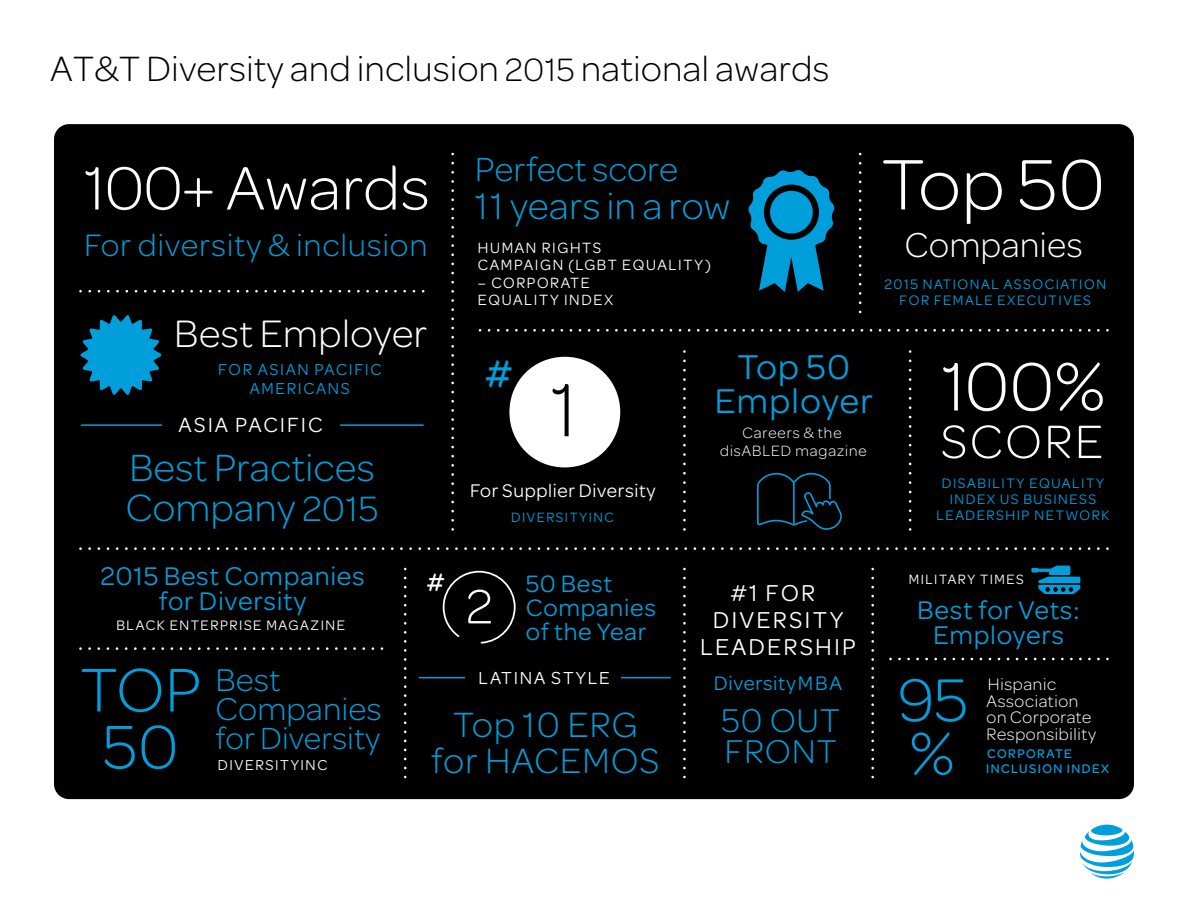
<style>
.page{position:relative;width:1188px;height:918px;background:#fff}
.page>*{position:absolute;margin:0;border:0;box-sizing:border-box;transform-origin:0 0}
.t1{font:80.25px "Omnes ATTII Light";color:#000}
.t2{font:76.05px "Omnes ATTII Light";color:#fff}
.t3{font:73.05px "Omnes ATTII Light";color:#fff}
.t4{font:65.7px/57px "Omnes ATTII Light";color:#009fdb;text-align:center}
.t5{font:65.1px "Omnes ATTII Light";letter-spacing:-.03em;color:#fff}
.t6{font:64.65px "Omnes ATTII Light";color:#009fdb}
.t7{font:51.45px "Omnes ATTII Light";color:#fff}
.t8{font:49.95px "Omnes ATTII Light";letter-spacing:.02em;color:#fff}
.t9{font:40.8px "Omnes ATTII Light";letter-spacing:-.02em;color:#fff}
.t10{font:40.8px "Omnes ATTII Medium";color:#009fdb}
.t11{font:40.5px/40px "Omnes ATTII Light";letter-spacing:-.02em;color:#009fdb}
.t12{font:39.3px "Omnes ATTII Light";letter-spacing:-.02em;color:#009fdb}
.t13{font:37.5px "Omnes ATTII Light";letter-spacing:-.02em;color:#000}
.t14{font:37.35px/35.2px "Omnes ATTII Light";color:#009fdb;text-align:center}
.t15{font:36.9px "Omnes ATTII Light";letter-spacing:-.02em;color:#fff}
.t16{font:36.75px/34.2px "Omnes ATTII";color:#009fdb;text-align:center}
.t17{font:35.7px "Omnes ATTII Light";letter-spacing:-.02em;color:#009fdb}
.t18{font:35.1px/30.5px "Omnes ATTII Light";color:#009fdb}
.t19{font:33.6px/29.1px "Omnes ATTII Light";letter-spacing:-.02em;color:#009fdb}
.t20{font:33px "Omnes ATTII Light";color:#009fdb}
.t21{font:32.7px "Omnes ATTII Light";letter-spacing:-.02em;color:#009fdb}
.t22{font:27.3px/25.7px "Omnes ATTII";color:#009fdb;text-align:center}
.t23{font:26.85px "Omnes ATTII Medium";color:#fff}
.t24{font:25.35px/24px "Omnes ATTII";color:#009fdb}
.t25{font:24.6px/27.2px "Omnes ATTII";letter-spacing:.06em;color:#fff;text-align:center}
.t26{font:21.9px "Omnes ATTII";letter-spacing:.06em;color:#fff}
.t27{font:20.85px "Omnes ATTII";color:#009fdb}
.t28{font:19.5px "Omnes ATTII";color:#fff}
.t29{font:18.6px "Omnes ATTII";letter-spacing:.06em;color:#fff}
.t30{font:17.7px/16.6px "Omnes ATTII Light";color:#fff}
.t31{font:16.95px/18.6px "Omnes ATTII";letter-spacing:.06em;color:#009fdb;text-align:center}
.t32{font:15.9px/17.5px "Omnes ATTII";letter-spacing:.06em;color:#fff}
.t33{font:15.9px/17.5px "Omnes ATTII Light";letter-spacing:.02em;color:#fff;text-align:center}
.t34{font:15.3px "Omnes ATTII";letter-spacing:.06em;color:#fff}
.t35{font:14.7px/16.2px "Omnes ATTII";letter-spacing:.06em;color:#009fdb;text-align:center}
.t36{font:14.7px "Omnes ATTII";letter-spacing:.06em;color:#fff}
.t37{font:14.4px "Omnes ATTII";letter-spacing:.06em;color:#fff}
.t38{font:14.4px "Omnes ATTII";letter-spacing:.06em;color:#009fdb}
.t39{font:13.35px/14.9px "Omnes ATTII Medium";letter-spacing:.06em;color:#009fdb}
.s1{font-size:34.5px}
.s2{font-size:37.5px}
</style>
<div class="page">
<div style="left:54px;top:124px;width:1080px;height:675px;background:#000;border-radius:15px"></div>
<svg style="left:1080px;top:825px;width:54px;height:54px"></svg>
<svg style="left:90px;top:290px;width:334px;height:3px"></svg>
<svg style="left:90px;top:547px;width:1018px;height:3px"></svg>
<svg style="left:489px;top:329px;width:619px;height:3px"></svg>
<svg style="left:404px;top:569px;width:3px;height:199px"></svg>
<svg style="left:683px;top:569px;width:3px;height:199px"></svg>
<svg style="left:871px;top:569px;width:3px;height:199px"></svg>
<svg style="left:899px;top:658px;width:209px;height:2px"></svg>
<svg style="left:90px;top:647px;width:293px;height:3px"></svg>
<svg style="left:451px;top:163px;width:3px;height:367px"></svg>
<svg style="left:859px;top:163px;width:2px;height:150px"></svg>
<svg style="left:909px;top:361px;width:2px;height:169px"></svg>
<svg style="left:683px;top:361px;width:3px;height:169px"></svg>
<hr style="left:419px;top:677px;width:252px;height:1px;background:#009fdb">
<div style="left:466px;top:655px;width:155px;height:43px;background:#000"></div>
<svg style="left:757px;top:472px;width:85px;height:58px"></svg>
<svg style="left:748px;top:170px;width:87px;height:122px"></svg>
<svg style="left:1031px;top:566px;width:49px;height:28px"></svg>
<div style="left:509px;top:357px;width:111px;height:110px;background:#fff;border-radius:50%"></div>
<svg style="left:443px;top:571px;width:73px;height:73px"></svg>
<hr style="left:81px;top:424px;width:343px;height:2px;background:#009fdb">
<div style="left:162px;top:398px;width:177px;height:51px;background:#000"></div>
<svg style="left:80px;top:315px;width:81px;height:80px"></svg>
<h3 class="t13" style="left:50px;top:44px;width:781px">AT&amp;T Diversity and inclusion <span class="s1">2015</span> national awards</h3>
<h3 class="t5" style="left:83px;top:145px;width:349px">100+ Awards</h3>
<h3 class="t20" style="left:84px;top:223px;width:346px">For diversity &amp; inclusion</h3>
<h3 class="t9" style="left:174px;top:307px;width:256px">Best Employer</h3>
<p class="t31" style="left:218px;top:359px;width:166px">FOR ASIAN PACIFIC<br>AMERICANS</p>
<h3 class="t26" style="left:178px;top:410px;width:146px">ASIA PACIFIC</h3>
<h3 class="t11" style="left:125px;top:446px;width:255px">Best Practices<br>Company <span class="s2">2015</span></h3>
<h3 class="t17" style="left:475px;top:146px;width:205px">Perfect score</h3>
<h3 class="t12" style="left:475px;top:180px;width:258px">11 years in a row</h3>
<p class="t32" style="left:478px;top:238px;width:235px">HUMAN RIGHTS<br>CAMPAIGN (LGBT EQUALITY)</p>
<p class="t32" style="left:478px;top:273px;width:137px">– CORPORATE<br>EQUALITY INDEX</p>
<h2 class="t2" style="left:880px;top:134px;width:228px">Top 50</h2>
<h3 class="t15" style="left:904px;top:221px;width:180px">Companies</h3>
<p class="t35" style="left:884px;top:275px;width:224px">2015 NATIONAL ASSOCIATION<br>FOR FEMALE EXECUTIVES</p>
<h3 class="t10" style="left:485px;top:346px;width:30px">#</h3>
<h1 class="t1" style="left:550px;top:357px;width:31px">1</h1>
<h3 class="t28" style="left:470px;top:477px;width:188px">For Supplier Diversity</h3>
<p class="t38" style="left:511px;top:507px;width:105px">DIVERSITYINC</p>
<h3 class="t16" style="left:714px;top:348px;width:161px">Top 50<br>Employer</h3>
<p class="t33" style="left:720px;top:424px;width:149px">Careers &amp; the disABLED magazine</p>
<h3 class="t3" style="left:941px;top:338px;width:168px">100%</h3>
<h3 class="t8" style="left:940px;top:409px;width:166px">SCORE</h3>
<p class="t35" style="left:936px;top:474px;width:175px">DISABILITY EQUALITY<br>INDEX US BUSINESS<br>LEADERSHIP NETWORK</p>
<h3 class="t22" style="left:100px;top:562px;width:267px;line-height:24.8px">2015 Best Companies for Diversity</h3>
<p class="t36" style="left:116px;top:615px;width:231px">BLACK ENTERPRISE MAGAZINE</p>
<h3 class="t4" style="left:79px;top:660px;width:124px">TOP<br>50</h3>
<h3 class="t19" style="left:215px;top:665px;width:168px">Best<br>Companies</h3>
<h3 class="t21" style="left:215px;top:716px;width:167px">for Diversity</h3>
<p class="t34" style="left:218px;top:755px;width:112px">DIVERSITYINC</p>
<h3 class="t23" style="left:427px;top:563px;width:20px">#</h3>
<h3 class="t7" style="left:465px;top:572px;width:29px">2</h3>
<h3 class="t24" style="left:525px;top:570px;width:132px">50 Best<br>Companies of the Year</h3>
<p class="t29" style="left:478px;top:665px;width:133px">LATINA STYLE</p>
<h3 class="t14" style="left:431px;top:706px;width:231px">Top 10 ERG for HACEMOS</h3>
<h3 class="t25" style="left:700px;top:578px;width:158px">#1 FOR<br>DIVERSITY<br>LEADERSHIP</h3>
<h3 class="t27" style="left:713px;top:669px;width:131px">DiversityMBA</h3>
<h3 class="t18" style="left:721px;top:704px;width:121px">50 OUT<br>FRONT</h3>
<p class="t37" style="left:908px;top:570px;width:117px">MILITARY TIMES</p>
<h3 class="t22" style="left:917px;top:595px;width:165px">Best for Vets:<br>Employers</h3>
<h3 class="t6" style="left:897px;top:657px;width:74px">95</h3>
<h3 class="t6" style="left:908px;top:711px;width:49px">%</h3>
<p class="t30" style="left:986px;top:675px;width:107px">Hispanic<br>Association on Corporate</p>
<p class="t30" style="left:986px;top:725px;width:112px">Responsibility</p>
<p class="t39" style="left:986px;top:746px;width:125px">CORPORATE<br>INCLUSION INDEX</p>
</div>
